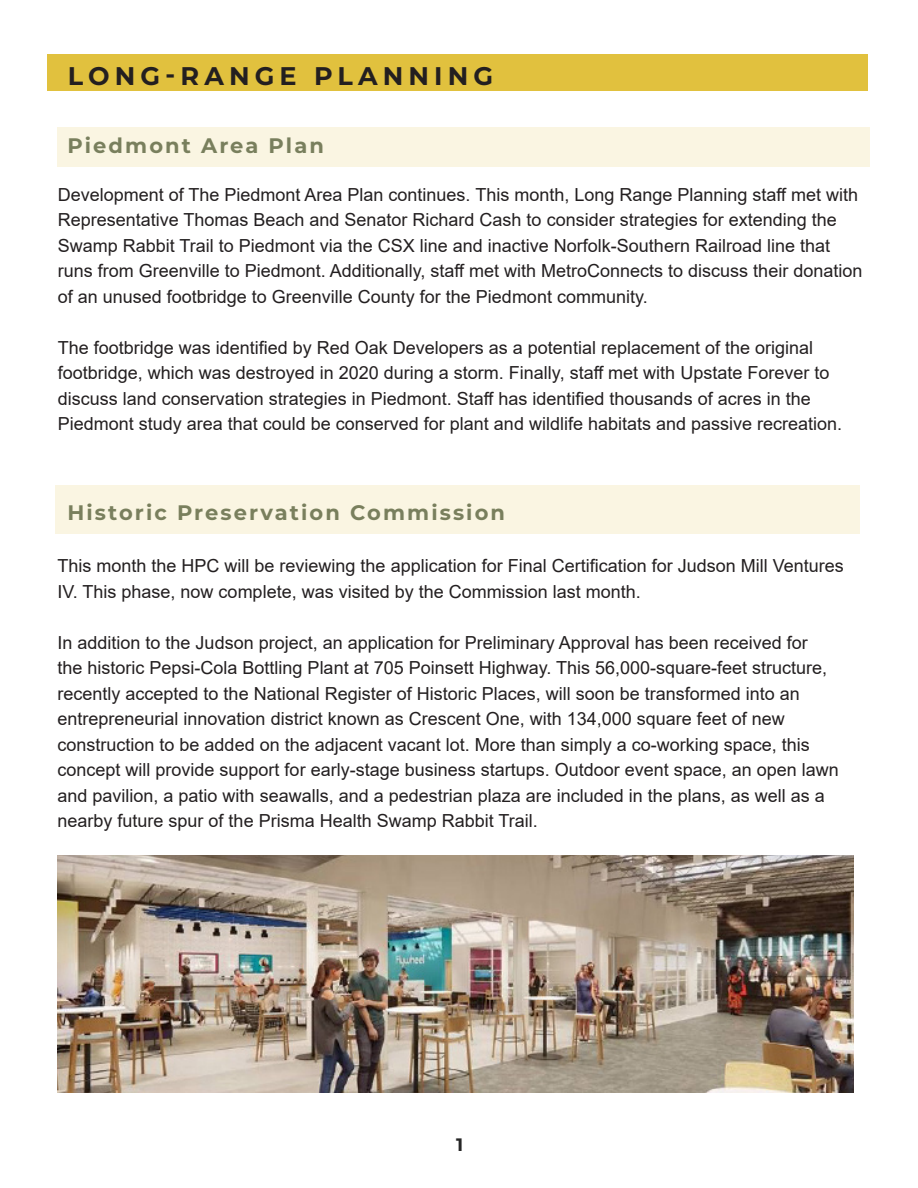
<style>
.page{position:relative;width:918px;height:1188px;background:#fff}
.page>*{position:absolute;margin:0;border:0;box-sizing:border-box;transform-origin:0 0}
.t1{font:700 25.5px "Montserrat";letter-spacing:.2em;color:#231f20}
.t2{font:700 21px "Montserrat";letter-spacing:.1em;color:#677463}
.t3{font:18px/25.5px "Arial";color:#231f20}
.t4{font:700 18px "Montserrat";color:#262626}
</style>
<div class="page">
<img style="left:58px;top:855px;width:795px;height:237px">
<div style="left:48px;top:54px;width:820px;height:37px;background:#e1c13e"></div>
<div style="left:55px;top:485px;width:805px;height:49px;background:#faf5e2"></div>
<div style="left:58px;top:127px;width:812px;height:39px;background:#faf5e2"></div>
<p class="t1" style="left:68px;top:57px;width:427px">LONG-RANGE PLANNING</p>
<p class="t2" style="left:68px;top:130px;width:258px">Piedmont Area Plan</p>
<p class="t3" style="left:58px;top:181px;width:806px">Development of The Piedmont Area Plan continues. This month, Long Range Planning staff met with Representative Thomas Beach and Senator Richard Cash to consider strategies for extending the Swamp Rabbit Trail to Piedmont via the CSX line and inactive Norfolk-Southern Railroad line that runs from Greenville to Piedmont. Additionally, staff met with MetroConnects to discuss their donation of an unused footbridge to Greenville County for the Piedmont community.</p>
<p class="t3" style="left:58px;top:334px;width:786px">The footbridge was identified by Red Oak Developers as a potential replacement of the original footbridge, which was destroyed in 2020 during a storm. Finally, staff met with Upstate Forever to discuss land conservation strategies in Piedmont. Staff has identified thousands of acres in the Piedmont study area that could be conserved for plant and wildlife habitats and passive recreation.</p>
<p class="t2" style="left:68px;top:497px;width:439px">Historic Preservation Commission</p>
<p class="t3" style="left:58px;top:553px;width:788px">This month the HPC will be reviewing the application for Final Certification for Judson Mill Ventures<br>IV. This phase, now complete, was visited by the Commission last month.</p>
<p class="t3" style="left:58px;top:629px;width:783px">In addition to the Judson project, an application for Preliminary Approval has been received for<br>the historic Pepsi-Cola Bottling Plant at 705 Poinsett Highway. This 56,000-square-feet structure, recently accepted to the National Register of Historic Places, will soon be transformed into an entrepreneurial innovation district known as Crescent One, with 134,000 square feet of new construction to be added on the adjacent vacant lot. More than simply a co-working space, this concept will provide support for early-stage business startups. Outdoor event space, an open lawn and pavilion, a patio with seawalls, and a pedestrian plaza are included in the plans, as well as a nearby future spur of the Prisma Health Swamp Rabbit Trail.</p>
<p class="t4" style="left:456px;top:1132px;width:9px">1</p>
</div>
